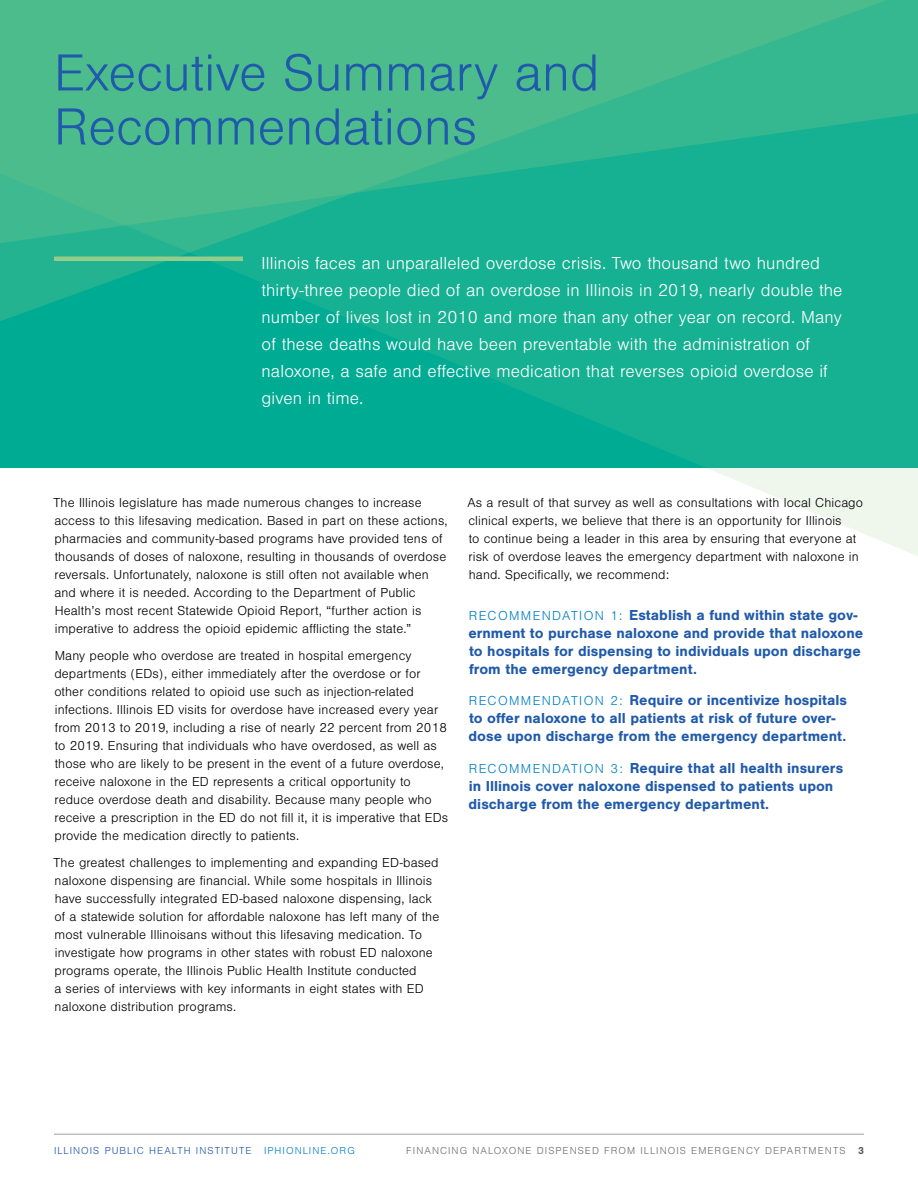
<style>
.page{position:relative;width:918px;height:1188px;background:#fff}
.page>*{position:absolute;margin:0;border:0;box-sizing:border-box;transform-origin:0 0}
.Section_TItle{font:300 54px/54px "Nimbus San";color:#205aaa}
.Intro{font:300 18px/27px "Nimbus San";letter-spacing:.01em;color:#fff}
.Heading{font:700 15px/18px "Nimbus San";color:#205aaa}
.Body{font:300 13.5px/18px "Nimbus San";letter-spacing:.01em;color:#000}
.t1{font:300 10.5px "Nimbus San";letter-spacing:.1em;color:#6d6e71}
.t2{font:300 10.5px "Nimbus San";letter-spacing:.1em;color:#205aaa}
.s1{font-weight:300;font-size:13.5px;color:#0081c3}
.s2{color:#0081c3}
.s3{font-weight:700;color:#58595b}
</style>
<div class="page">
<hr style="left:54px;top:1134px;width:810px;height:1px;background:#a1a1a1">
<svg style="left:0;top:356px;width:918px;height:200px"></svg>
<svg style="left:0;top:256px;width:918px;height:100px;background:#10ae92"></svg>
<svg style="left:0;top:0;width:918px;height:256px;background:#38b78e"></svg>
<div style="left:54px;top:256px;width:189px;height:5px;background:#94cd89"></div>
<p class="Section_TItle" style="left:54px;top:47px;width:547px">Executive Summary and<br>Recommendations</p>
<p class="Intro" style="left:261px;top:250px;width:583px">Illinois faces an unparalleled overdose crisis. Two thousand two hundred thirty-three people died of an overdose in Illinois in 2019, nearly double the number of lives lost in 2010 and more than any other year on record. Many of these deaths would have been preventable with the administration of naloxone, a safe and effective medication that reverses opioid overdose if given in time.</p>
<p class="Body" style="left:54px;top:494px;width:396px">The Illinois legislature has made numerous changes to increase access to this lifesaving medication. Based in part on these actions, pharmacies and community-based programs have provided tens of thousands of doses of naloxone, resulting in thousands of overdose reversals. Unfortunately, naloxone is still often not available when and where it is needed. According to the Department of Public Health’s most recent Statewide Opioid Report, “further action is imperative to address the opioid epidemic afflicting the state.”</p>
<p class="Body" style="left:54px;top:647px;width:395px">Many people who overdose are treated in hospital emergency departments (EDs), either immediately after the overdose or for other conditions related to opioid use such as injection-related infections. Illinois ED visits for overdose have increased every year from 2013 to 2019, including a rise of nearly 22 percent from 2018 to 2019. Ensuring that individuals who have overdosed, as well as those who are likely to be present in the event of a future overdose, receive naloxone in the ED represents a critical opportunity to reduce overdose death and disability. Because many people who receive a prescription in the ED do not fill it, it is imperative that EDs provide the medication directly to patients.</p>
<p class="Body" style="left:54px;top:854px;width:387px">The greatest challenges to implementing and expanding ED-based naloxone dispensing are financial. While some hospitals in Illinois have successfully integrated ED-based naloxone dispensing, lack of a statewide solution for affordable naloxone has left many of the most vulnerable Illinoisans without this lifesaving medication. To investigate how programs in other states with robust ED naloxone programs operate, the Illinois Public Health Institute conducted<br>a series of interviews with key informants in eight states with ED naloxone distribution programs.</p>
<p class="Body" style="left:467px;top:494px;width:397px">As a result of that survey as well as consultations with local Chicago clinical experts, we believe that there is an opportunity for Illinois<br>to continue being a leader in this area by ensuring that everyone at risk of overdose leaves the emergency department with naloxone in hand. Specifically, we recommend:</p>
<p class="Heading" style="left:468px;top:606px;width:396px"><span class="s1">RECOMMENDATION 1:</span> Establish a fund within state gov&shy;ernment to purchase naloxone and provide that naloxone to hospitals for dispensing to individuals upon discharge from the emergency department.</p>
<p class="Heading" style="left:469px;top:691px;width:380px"><span class="s1">RECOMMENDATION 2:</span> Require or incentivize hospitals to offer naloxone to all patients at risk of future over&shy;dose upon discharge from the emergency department.</p>
<p class="Heading" style="left:469px;top:759px;width:376px"><span class="s1">RECOMMENDATION 3:</span> Require that all health insurers in Illinois cover naloxone dispensed to patients upon discharge from the emergency department.</p>
<p class="t2" style="left:54px;top:1145px;width:302px">ILLINOIS PUBLIC HEALTH INSTITUTE <span class="s2">IPHIONLINE.ORG</span></p>
<p class="t1" style="left:406px;top:1145px;width:459px">FINANCING NALOXONE DISPENSED FROM ILLINOIS EMERGENCY DEPARTMENTS <span class="s3">3</span></p>
</div>
